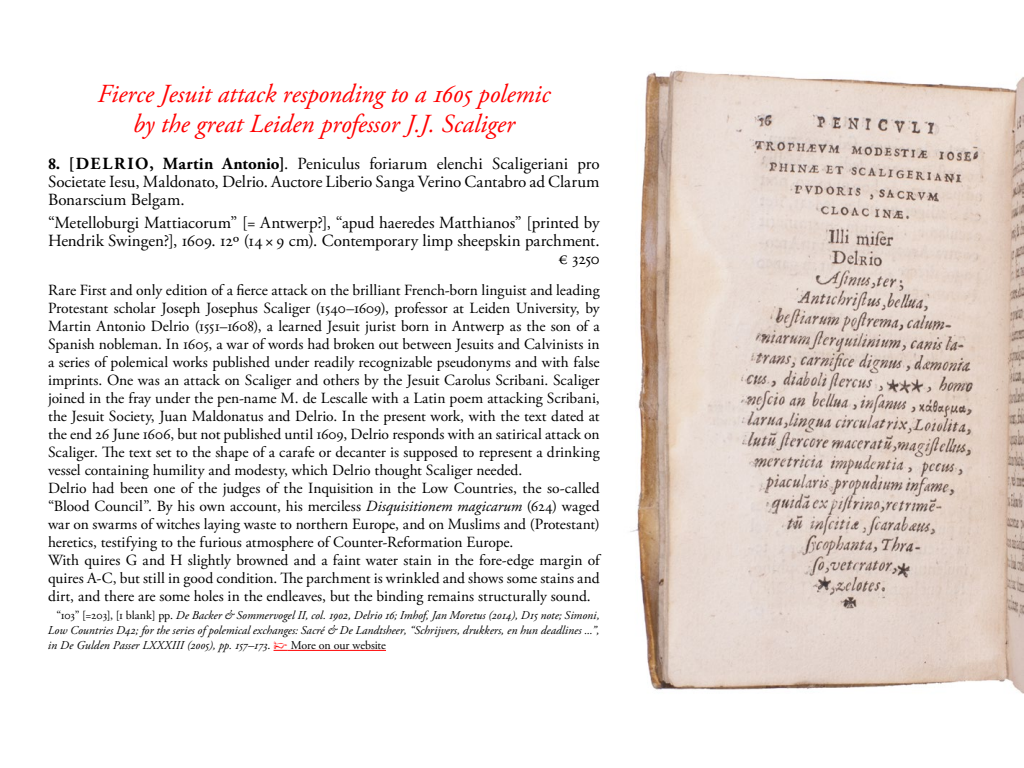
<style>
.page{position:relative;width:1024px;height:768px;background:#fff}
.page>*{position:absolute;margin:0;border:0;box-sizing:border-box;transform-origin:0 0}
.t1{font:italic 26px/30px "Adobe Garamond Pro";letter-spacing:-.005em;color:#f00;text-align:center}
.t2{font:17px/18px "Adobe Garamond Pro";letter-spacing:-.005em;color:#000;text-align:justify}
.t3{font:15.5px/18px "Adobe Garamond Pro";letter-spacing:-.01em;color:#000}
.t4{font:italic 12px/15px "Adobe Garamond Pro";color:#000;text-align:justify}
.s1{font-weight:700}
.s2{font-style:italic}
.s3{font-style:normal}
.s4{font-family:"IM FELL English PRO Roman";font-style:normal;color:#f00}
</style>
<div class="page">
<svg style="left:274px;top:650px;width:14px;height:1px"></svg>
<hr style="left:288px;top:650px;width:98px;height:1px;background:#f00">
<img style="left:630px;top:70px;width:394px;height:624px">
<h1 class="t1" style="left:98px;top:79px;width:454px">Fierce Jesuit attack responding to a 1605 polemic by the great Leiden professor J.J. Scaliger</h1>
<p class="t2" style="left:48px;top:155px;width:553px"><span class="s1">8. [DELR IO, Martin Antonio]</span>. Peniculus foriarum elenchi Scaligeriani pro Societate Iesu, Maldonato, Delrio. Auctore Liberio Sanga Verino Cantabro ad Clarum Bonarscium Belgam.</p>
<p class="t2" style="left:48px;top:214px;width:553px;text-align:right">“Metelloburgi Mattiacorum” [= Antwerp?], “apud haeredes Matthianos” [printed by<br>Hendrik Swingen?], 1609. 12º (14 × 9 cm). Contemporary limp sheepskin parchment. € 3250</p>
<p class="t3" style="left:48px;top:282px;width:553px">Rare First and only edition of a fierce attack on the brilliant French-born linguist and leading Protestant scholar Joseph Josephus Scaliger (1540–1609), professor at Leiden University, by Martin Antonio Delrio (1551–1608), a learned Jesuit jurist born in Antwerp as the son of a Spanish nobleman. In 1605, a war of words had broken out between Jesuits and Calvinists in a series of polemical works published under readily recognizable pseudonyms and with false imprints. One was an attack on Scaliger and others by the Jesuit Carolus Scribani. Scaliger joined in the fray under the pen-name M. de Lescalle with a Latin poem attacking Scribani, the Jesuit Society, Juan Maldonatus and Delrio. In the present work, with the text dated at the end 26 June 1606, but not published until 1609, Delrio responds with an satirical attack on Scaliger. The text set to the shape of a carafe or decanter is supposed to represent a drinking vessel containing humility and modesty, which Delrio thought Scaliger needed.<br>Delrio had been one of the judges of the Inquisition in the Low Countries, the so-called “Blood Council”. By his own account, his merciless <span class="s2">Disquisitionem magicarum</span> (624) waged war on swarms of witches laying waste to northern Europe, and on Muslims and (Protestant) heretics, testifying to the furious atmosphere of Counter-Reformation Europe.<br>With quires G and H slightly browned and a faint water stain in the fore-edge margin of quires A-C, but still in good condition. The parchment is wrinkled and shows some stains and dirt, and there are some holes in the endleaves, but the binding remains structurally sound.</p>
<p class="t4" style="left:48px;top:608px;width:553px;text-indent:9px"><span class="s3">“103” [=203], [1 blank] pp.</span> De Backer &amp; Sommervogel II, col. 1902, Delrio 16; Imhof, Jan Moretus (2014), D15 note; Simoni, Low Countries D42; for the series of polemical exchanges: Sacré &amp; De Landtsheer, “Schrijvers, drukkers, en hun deadlines ...”, in De Gulden Passer LXXXIII (2005), pp. 157–173<span class="s3">.</span> <span class="s4">☞</span> <span class="s3">More on our website</span></p>
</div>
